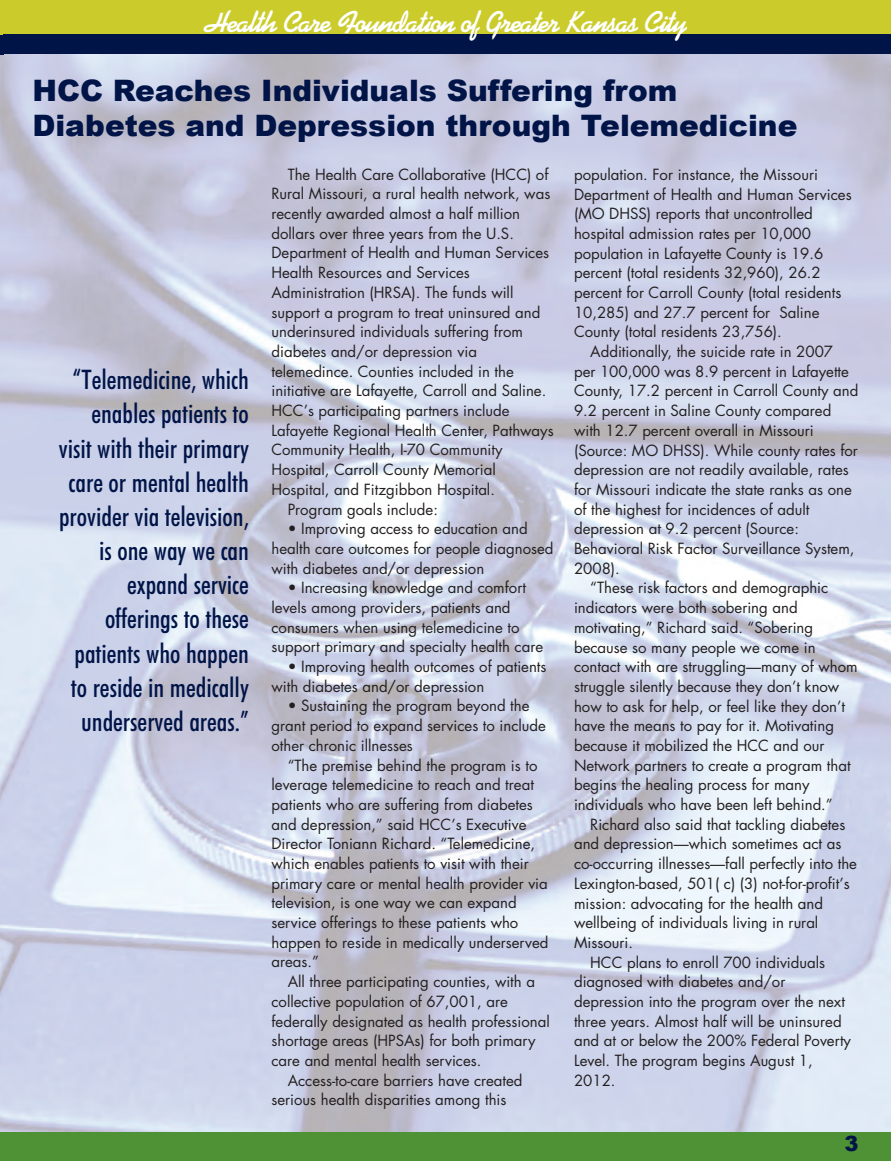
<style>
.page{position:relative;width:891px;height:1161px;background:#fff}
.page>*{position:absolute;margin:0;border:0;box-sizing:border-box;transform-origin:0 0}
.t1{font:30px "Diner Script";letter-spacing:-.05em;color:#fff}
.t2{font:900 29.55px/35.5px "Arial";color:#001447}
.t3{font:27px/34.2px "Futuri Condensed SW";color:#001447;text-align:right}
.t4{font:900 21px "Arial";color:#001447}
.t5{font:15px/19.6px "Futura";color:#231f20}
</style>
<div class="page">
<img style="left:0;top:54px;width:891px;height:1078px">
<div style="left:1px;top:0;width:890px;height:40px;background:#cbcc2b"></div>
<div style="left:1px;top:34px;width:890px;height:20px;background:#001447"></div>
<div style="left:0;top:1132px;width:891px;height:29px;background:#4f9236"></div>
<hr style="left:0;top:0;width:3px;height:41px;background:#cbcc2b">
<hr style="left:0;top:35px;width:3px;height:20px;background:#001447">
<h1 class="t1" style="left:203px;top:4px;width:486px">Health Care Foundation of Greater Kansas City</h1>
<h2 class="t2" style="left:32px;top:71px;width:767px">HCC Reaches Individuals Suffering from<br>Diabetes and Depression through Telemedicine</h2>
<h3 class="t3" style="left:59px;top:363px;width:191px">“Telemedicine, which enables patients to visit with their primary care or mental health provider via television, is one way we can expand service offerings to these patients who happen to reside in medically underserved areas.”</h3>
<p class="t5" style="left:288px;top:166px;width:262px">The Health Care Collaborative (HCC) of</p>
<p class="t5" style="left:272px;top:185px;width:280px">Rural Missouri, a rural health network, was</p>
<p class="t5" style="left:272px;top:205px;width:250px">recently awarded almost a half million</p>
<p class="t5" style="left:272px;top:225px;width:244px">dollars over three years from the U.S.</p>
<p class="t5" style="left:272px;top:244px;width:279px">Department of Health and Human Services</p>
<p class="t5" style="left:272px;top:264px;width:200px">Health Resources and Services</p>
<p class="t5" style="left:272px;top:284px;width:243px">Administration (HRSA). The funds will</p>
<p class="t5" style="left:272px;top:304px;width:270px">support a program to treat uninsured and</p>
<p class="t5" style="left:272px;top:323px;width:253px">underinsured individuals suffering from</p>
<p class="t5" style="left:272px;top:343px;width:207px">diabetes and/or depression via</p>
<p class="t5" style="left:272px;top:363px;width:244px">telemedince. Counties included in the</p>
<p class="t5" style="left:272px;top:382px;width:276px">initiative are Lafayette, Carroll and Saline.</p>
<p class="t5" style="left:272px;top:402px;width:240px">HCC’s participating partners include</p>
<p class="t5" style="left:272px;top:422px;width:284px">Lafayette Regional Health Center, Pathways</p>
<p class="t5" style="left:272px;top:441px;width:233px">Community Health, I-70 Community</p>
<p class="t5" style="left:272px;top:461px;width:226px">Hospital, Carroll County Memorial</p>
<p class="t5" style="left:272px;top:481px;width:225px">Hospital, and Fitzgibbon Hospital.</p>
<p class="t5" style="left:288px;top:500px;width:152px">Program goals include:</p>
<p class="t5" style="left:272px;top:520px;width:284px;text-indent:16px">• Improving access to education and health care outcomes for people diagnosed with diabetes and/or depression</p>
<p class="t5" style="left:272px;top:579px;width:273px;text-indent:16px">• Increasing knowledge and comfort levels among providers, patients and consumers when using telemedicine to support primary and specialty health care</p>
<p class="t5" style="left:272px;top:658px;width:277px;text-indent:16px">• Improving health outcomes of patients with diabetes and/or depression</p>
<p class="t5" style="left:272px;top:697px;width:276px;text-indent:16px">• Sustaining the program beyond the grant period to expand services to include other chronic illnesses</p>
<p class="t5" style="left:272px;top:756px;width:279px;text-indent:16px">“The premise behind the program is to leverage telemedicine to reach and treat patients who are suffering from diabetes and depression,” said HCC’s Executive Director Toniann Richard. “Telemedicine, which enables patients to visit with their primary care or mental health provider via television, is one way we can expand service offerings to these patients who happen to reside in medically underserved areas.”</p>
<p class="t5" style="left:288px;top:973px;width:249px">All three participating counties, with a</p>
<p class="t5" style="left:272px;top:993px;width:238px">collective population of 67,001, are</p>
<p class="t5" style="left:272px;top:1013px;width:280px">federally designated as health professional</p>
<p class="t5" style="left:272px;top:1032px;width:266px">shortage areas (HPSAs) for both primary</p>
<p class="t5" style="left:272px;top:1052px;width:211px">care and mental health services.</p>
<p class="t5" style="left:288px;top:1072px;width:236px">Access-to-care barriers have created</p>
<p class="t5" style="left:272px;top:1091px;width:237px">serious health disparities among this</p>
<p class="t5" style="left:574px;top:166px;width:279px">population. For instance, the Missouri Department of Health and Human Services (MO DHSS) reports that uncontrolled hospital admission rates per 10,000 population in Lafayette County is 19.6 percent (total residents 32,960), 26.2 percent for Carroll County (total residents 10,285) and 27.7 percent for Saline County (total residents 23,756).</p>
<p class="t5" style="left:590px;top:343px;width:244px">Additionally, the suicide rate in 2007</p>
<p class="t5" style="left:574px;top:363px;width:276px">per 100,000 was 8.9 percent in Lafayette</p>
<p class="t5" style="left:574px;top:382px;width:286px">County, 17.2 percent in Carroll County and</p>
<p class="t5" style="left:574px;top:402px;width:259px">9.2 percent in Saline County compared</p>
<p class="t5" style="left:574px;top:422px;width:241px">with 12.7 percent overall in Missouri</p>
<p class="t5" style="left:574px;top:442px;width:285px">(Source: MO DHSS). While county rates for</p>
<p class="t5" style="left:574px;top:461px;width:276px">depression are not readily available, rates</p>
<p class="t5" style="left:574px;top:481px;width:279px">for Missouri indicate the state ranks as one</p>
<p class="t5" style="left:574px;top:501px;width:237px">of the highest for incidences of adult</p>
<p class="t5" style="left:574px;top:520px;width:226px">depression at 9.2 percent (Source:</p>
<p class="t5" style="left:574px;top:540px;width:282px">Behavioral Risk Factor Surveillance System,</p>
<p class="t5" style="left:574px;top:560px;width:47px">2008).</p>
<p class="t5" style="left:590px;top:579px;width:240px">“These risk factors and demographic</p>
<p class="t5" style="left:574px;top:599px;width:225px">indicators were both sobering and</p>
<p class="t5" style="left:574px;top:619px;width:241px">motivating,” Richard said. “Sobering</p>
<p class="t5" style="left:574px;top:638px;width:243px">because so many people we come in</p>
<p class="t5" style="left:574px;top:658px;width:285px">contact with are struggling—many of whom</p>
<p class="t5" style="left:574px;top:678px;width:267px">struggle silently because they don’t know</p>
<p class="t5" style="left:574px;top:698px;width:272px">how to ask for help, or feel like they don’t</p>
<p class="t5" style="left:574px;top:717px;width:262px">have the means to pay for it. Motivating</p>
<p class="t5" style="left:574px;top:737px;width:252px">because it mobilized the HCC and our</p>
<p class="t5" style="left:574px;top:757px;width:278px">Network partners to create a program that</p>
<p class="t5" style="left:574px;top:776px;width:237px">begins the healing process for many</p>
<p class="t5" style="left:574px;top:796px;width:260px">individuals who have been left behind.”</p>
<p class="t5" style="left:590px;top:816px;width:257px">Richard also said that tackling diabetes</p>
<p class="t5" style="left:574px;top:835px;width:269px">and depression—which sometimes act as</p>
<p class="t5" style="left:574px;top:855px;width:284px">co-occurring illnesses—fall perfectly into the</p>
<p class="t5" style="left:574px;top:875px;width:277px">Lexington-based, 501( c) (3) not-for-profit’s</p>
<p class="t5" style="left:574px;top:895px;width:251px">mission: advocating for the health and</p>
<p class="t5" style="left:574px;top:914px;width:246px">wellbeing of individuals living in rural</p>
<p class="t5" style="left:574px;top:934px;width:60px">Missouri.</p>
<p class="t5" style="left:590px;top:954px;width:236px">HCC plans to enroll 700 individuals</p>
<p class="t5" style="left:574px;top:973px;width:213px">diagnosed with diabetes and/or</p>
<p class="t5" style="left:574px;top:993px;width:272px">depression into the program over the next</p>
<p class="t5" style="left:574px;top:1013px;width:269px">three years. Almost half will be uninsured</p>
<p class="t5" style="left:574px;top:1032px;width:279px">and at or below the 200% Federal Poverty</p>
<p class="t5" style="left:574px;top:1052px;width:240px">Level. The program begins August 1,</p>
<p class="t5" style="left:574px;top:1072px;width:43px">2012.</p>
<h3 class="t4" style="left:845px;top:1128px;width:16px">3</h3>
</div>
